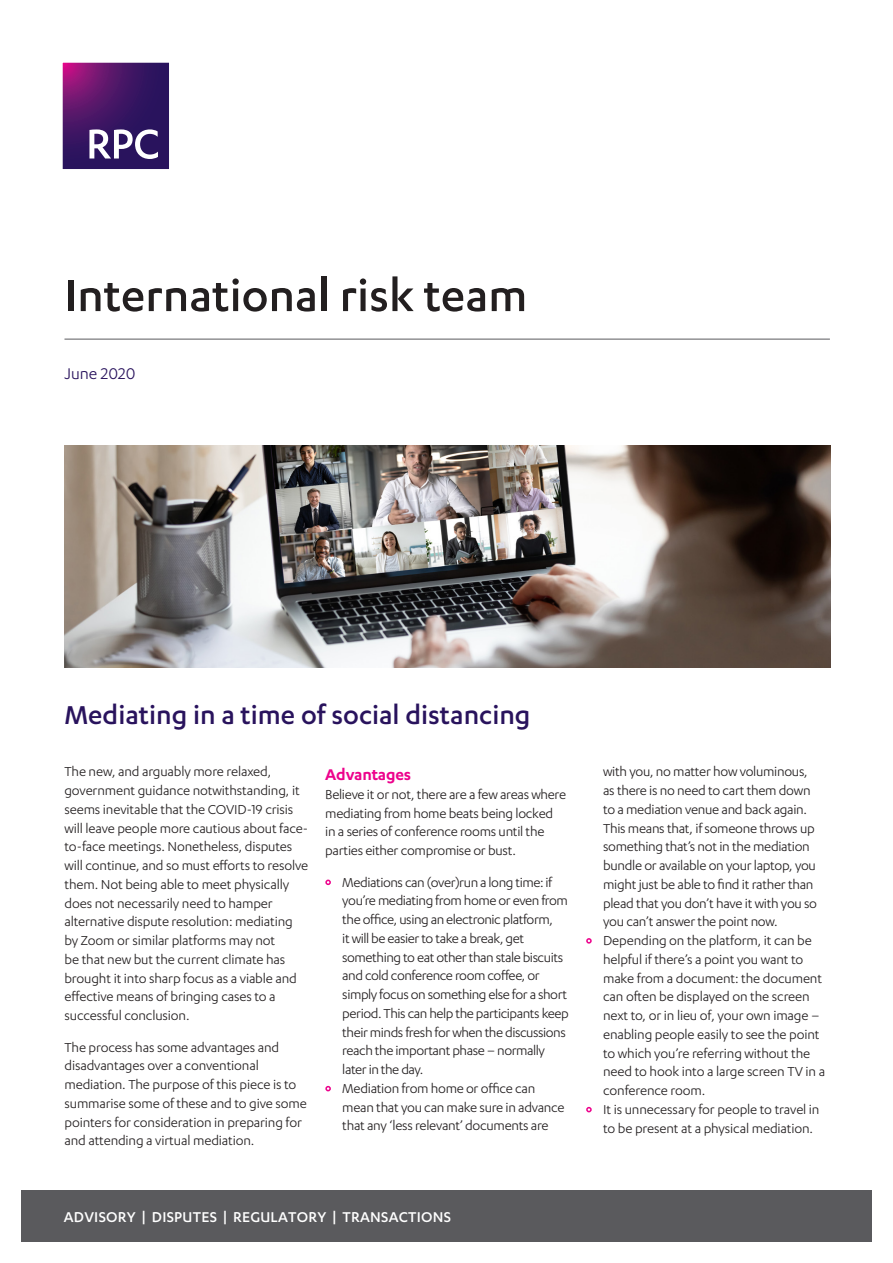
<style>
.page{position:relative;width:893px;height:1263px;background:#fff}
.page>*{position:absolute;margin:0;border:0;box-sizing:border-box;transform-origin:0 0}
.Main_cover_title__on{font:500 51px "Karbon";color:#231f20}
.Cover_sub_title__20p{font:500 30px "Karbon";color:#29135d}
.Body_header_1{font:600 18px "Karbon";letter-spacing:-.01em;color:#ed028c}
.Date_style_-_front_c{font:18px "Karbon";color:#29135d}
.t1{font:500 16.5px "Karbon";letter-spacing:.015em;color:#fff}
.Body{font:15px/18.8px "Karbon";letter-spacing:-.015em;color:#231f20}
.s1{font-weight:700;font-size:16.5px;color:#ed028c}
</style>
<div class="page">
<div style="left:21px;top:1191px;width:851px;height:51px;background:#5a5a5d"></div>
<hr style="left:64px;top:339px;width:766px;height:1px;background:#5a5a5d">
<img style="left:64px;top:446px;width:767px;height:221px">
<svg style="left:62px;top:62px;width:107px;height:107px;background:#542a72"></svg>
<p class="Main_cover_title__on" style="left:64px;top:267px;width:464px">International risk team</p>
<p class="Date_style_-_front_c" style="left:64px;top:364px;width:73px">June 2020</p>
<p class="Cover_sub_title__20p" style="left:64px;top:698px;width:468px">Mediating in a time of social distancing</p>
<p class="Body" style="left:64px;top:762px;width:245px">The new, and arguably more relaxed, government guidance notwithstanding, it seems inevitable that the COVID-19 crisis will leave people more cautious about face&shy;to-face meetings. Nonetheless, disputes will continue, and so must efforts to resolve them. Not being able to meet physically does not necessarily need to hamper alternative dispute resolution: mediating by Zoom or similar platforms may not<br>be that new but the current climate has brought it into sharp focus as a viable and effective means of bringing cases to a successful conclusion.</p>
<p class="Body" style="left:64px;top:1037px;width:244px">The process has some advantages and disadvantages over a conventional mediation. The purpose of this piece is to summarise some of these and to give some pointers for consideration in preparing for and attending a virtual mediation.</p>
<p class="Body_header_1" style="left:325px;top:764px;width:87px">Advantages</p>
<p class="Body" style="left:325px;top:784px;width:242px">Believe it or not, there are a few areas where mediating from home beats being locked in a series of conference rooms until the parties either compromise or bust.</p>
<p class="Body" style="left:342px;top:872px;width:228px;text-indent:-17px"><span class="s1">•</span> Mediations can (over)run a long time: if you’re mediating from home or even from the office, using an electronic platform,<br>it will be easier to take a break, get something to eat other than stale biscuits and cold conference room coffee, or simply focus on something else for a short period. This can help the participants keep their minds fresh for when the discussions reach the important phase – normally later in the day.</p>
<p class="Body" style="left:342px;top:1078px;width:224px;text-indent:-17px"><span class="s1">•</span> Mediation from home or office can mean that you can make sure in advance that any ‘less relevant’ documents are</p>
<p class="Body" style="left:603px;top:762px;width:215px">with you, no matter how voluminous, as there is no need to cart them down to a mediation venue and back again.<br>This means that, if someone throws up something that’s not in the mediation bundle or available on your laptop, you might just be able to find it rather than plead that you don’t have it with you so you can’t answer the point now.</p>
<p class="Body" style="left:603px;top:931px;width:224px;text-indent:-17px"><span class="s1">•</span> Depending on the platform, it can be helpful if there’s a point you want to make from a document: the document can often be displayed on the screen next to, or in lieu of, your own image – enabling people easily to see the point to which you’re referring without the need to hook into a large screen TV in a conference room.</p>
<p class="Body" style="left:603px;top:1099px;width:218px;text-indent:-17px"><span class="s1">•</span> It is unnecessary for people to travel in to be present at a physical mediation.</p>
<p class="t1" style="left:64px;top:1208px;width:389px">ADVISORY | DISPUTES | REGULATORY | TRANSACTIONS</p>
</div>
